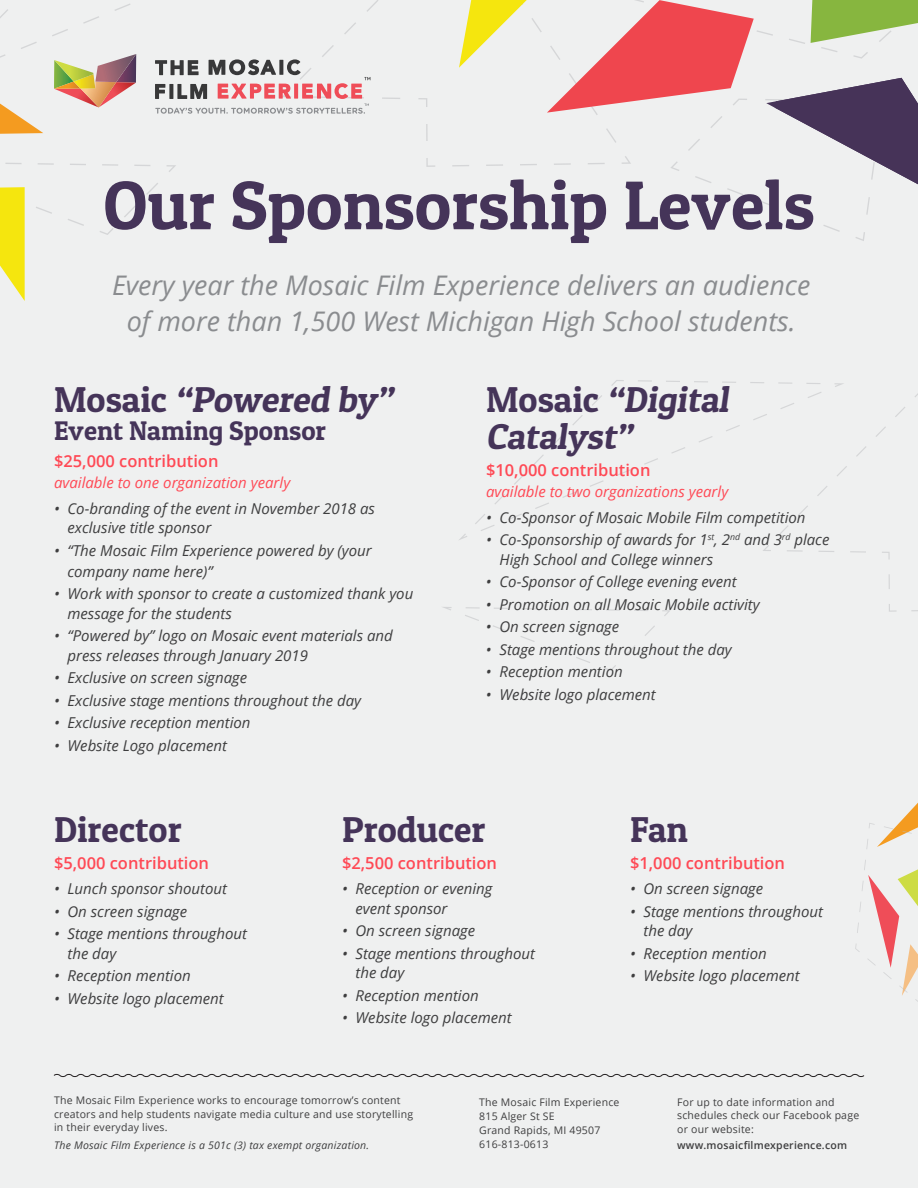
<style>
.page{position:relative;width:918px;height:1188px;background:#eff0f0}
.page>*{position:absolute;margin:0;border:0;box-sizing:border-box;transform-origin:0 0}
.t1{font:69px "Patua One";color:#453459}
.t2{font:36px/37.2px "Patua One";color:#453459}
.t3{font:italic 27px/36px "Open Sans";color:#8a8c8f;text-align:center}
.t4{font:27px "Patua One";color:#453459}
.t5{font:600 16.5px "Open Sans";color:#ff4955}
.t6{font:italic 15px/19.5px "Open Sans";color:#3e3e3f}
.t7{font:italic 15px "Open Sans";color:#ff4955}
.t8{font:10.5px/13.5px "Open Sans";letter-spacing:.02em;color:#3e3e3f}
.t9{font:italic 10.5px "Open Sans";letter-spacing:.02em;color:#3e3e3f}
.t10{font:600 10.5px "Open Sans";letter-spacing:.02em;color:#3e3e3f}
</style>
<div class="page">
<svg style="left:100px;top:228px;width:13px;height:7px"></svg>
<svg style="left:134px;top:165px;width:16px;height:1px"></svg>
<svg style="left:102px;top:164px;width:16px;height:2px"></svg>
<svg style="left:167px;top:165px;width:9px;height:7px"></svg>
<svg style="left:124px;top:183px;width:34px;height:34px"></svg>
<svg style="left:426px;top:158px;width:9px;height:9px"></svg>
<svg style="left:0;top:163px;width:86px;height:138px"></svg>
<svg style="left:452px;top:0;width:466px;height:241px"></svg>
<svg style="left:604px;top:665px;width:12px;height:6px"></svg>
<svg style="left:443px;top:607px;width:9px;height:3px"></svg>
<svg style="left:465px;top:607px;width:127px;height:56px"></svg>
<svg style="left:606px;top:609px;width:14px;height:2px"></svg>
<svg style="left:634px;top:610px;width:14px;height:1px"></svg>
<svg style="left:662px;top:610px;width:8px;height:6px"></svg>
<svg style="left:625px;top:626px;width:30px;height:30px"></svg>
<svg style="left:835px;top:383px;width:9px;height:4px"></svg>
<svg style="left:459px;top:534px;width:8px;height:6px"></svg>
<svg style="left:475px;top:395px;width:127px;height:129px"></svg>
<svg style="left:611px;top:380px;width:13px;height:6px"></svg>
<svg style="left:806px;top:383px;width:14px;height:1px"></svg>
<svg style="left:778px;top:382px;width:14px;height:2px"></svg>
<svg style="left:750px;top:382px;width:14px;height:1px"></svg>
<svg style="left:722px;top:381px;width:14px;height:2px"></svg>
<svg style="left:694px;top:381px;width:14px;height:1px"></svg>
<svg style="left:666px;top:381px;width:14px;height:1px"></svg>
<svg style="left:638px;top:380px;width:14px;height:2px"></svg>
<svg style="left:882px;top:552px;width:8px;height:7px"></svg>
<svg style="left:787px;top:550px;width:15px;height:2px"></svg>
<svg style="left:818px;top:551px;width:16px;height:1px"></svg>
<svg style="left:850px;top:551px;width:16px;height:2px"></svg>
<svg style="left:763px;top:545px;width:8px;height:6px"></svg>
<svg style="left:778px;top:407px;width:127px;height:129px"></svg>
<svg style="left:889px;top:604px;width:7px;height:8px"></svg>
<svg style="left:889px;top:574px;width:1px;height:15px"></svg>
<svg style="left:53px;top:803px;width:865px;height:275px"></svg>
<svg style="left:0;top:0;width:428px;height:141px"></svg>
<p class="t1" style="left:103px;top:162px;width:713px">Our Sponsorship Levels</p>
<p class="t3" style="left:112px;top:267px;width:700px">Every year the Mosaic Film Experience delivers an audience of more than 1,500 West Michigan High School students.</p>
<p class="t2" style="left:54px;top:380px;width:346px">M o s a i c “Powered by ”</p>
<p class="t4" style="left:54px;top:414px;width:274px">Event Naming Sponsor</p>
<p class="t5" style="left:54px;top:450px;width:166px">$25,000 contribution</p>
<p class="t7" style="left:54px;top:472px;width:238px">available to one organization yearly</p>
<p class="t6" style="left:68px;top:498px;width:309px;text-indent:-14px">• Co-branding of the event in November 2018 as exclusive title sponsor</p>
<p class="t6" style="left:68px;top:539px;width:306px;line-height:21px;text-indent:-14px">• “The Mosaic Film Experience powered by (your company name here)”</p>
<p class="t6" style="left:68px;top:583px;width:347px;text-indent:-14px">• Work with sponsor to create a customized thank you message for the students</p>
<p class="t6" style="left:68px;top:625px;width:327px;text-indent:-14px">• “Powered by” logo on Mosaic event materials and press releases through January 2019</p>
<p class="t6" style="left:54px;top:667px;width:195px">• Exclusive on screen signage</p>
<p class="t6" style="left:54px;top:690px;width:309px">• Exclusive stage mentions throughout the day</p>
<p class="t6" style="left:54px;top:712px;width:198px">• Exclusive reception mention</p>
<p class="t6" style="left:54px;top:735px;width:175px">• Website Logo placement</p>
<p class="t2" style="left:486px;top:380px;width:250px">M o s a i c “Digital<br>Catalyst”</p>
<p class="t5" style="left:486px;top:459px;width:166px">$10,000 contribution</p>
<p class="t7" style="left:486px;top:481px;width:244px">available to two organizations yearly</p>
<p class="t6" style="left:486px;top:507px;width:321px">• Co-Sponsor of Mosaic Mobile Film competition</p>
<p class="t6" style="left:499px;top:529px;width:331px;text-indent:-13px">• Co-Sponsorship of awards for 1<sup>st</sup>, 2<sup>nd</sup> and 3<sup>rd</sup> place<br>High School and College winners</p>
<p class="t6" style="left:486px;top:571px;width:252px">• Co-Sponsor of College evening event</p>
<p class="t6" style="left:486px;top:594px;width:275px">• Promotion on all Mosaic Mobile activity</p>
<p class="t6" style="left:486px;top:616px;width:135px">• On screen signage</p>
<p class="t6" style="left:486px;top:639px;width:247px">• Stage mentions throughout the day</p>
<p class="t6" style="left:486px;top:661px;width:138px">• Reception mention</p>
<p class="t6" style="left:486px;top:684px;width:171px">• Website logo placement</p>
<p class="t2" style="left:54px;top:810px;width:129px">Director</p>
<p class="t5" style="left:54px;top:852px;width:157px">$5,000 contribution</p>
<p class="t6" style="left:54px;top:879px;width:174px">• Lunch sponsor shoutout</p>
<p class="t6" style="left:54px;top:901px;width:135px">• On screen signage</p>
<p class="t6" style="left:68px;top:924px;width:181px;text-indent:-14px">• Stage mentions throughout the day</p>
<p class="t6" style="left:54px;top:966px;width:138px">• Reception mention</p>
<p class="t6" style="left:54px;top:988px;width:171px">• Website logo placement</p>
<p class="t2" style="left:342px;top:810px;width:145px">Producer</p>
<p class="t5" style="left:342px;top:852px;width:157px">$2,500 contribution</p>
<p class="t6" style="left:356px;top:879px;width:138px;text-indent:-14px">• Reception or evening event sponsor</p>
<p class="t6" style="left:342px;top:921px;width:135px">• On screen signage</p>
<p class="t6" style="left:356px;top:943px;width:181px;text-indent:-14px">• Stage mentions throughout the day</p>
<p class="t6" style="left:342px;top:985px;width:138px">• Reception mention</p>
<p class="t6" style="left:342px;top:1008px;width:171px">• Website logo placement</p>
<p class="t2" style="left:630px;top:810px;width:60px">Fan</p>
<p class="t5" style="left:630px;top:852px;width:157px">$1,000 contribution</p>
<p class="t6" style="left:630px;top:879px;width:135px">• On screen signage</p>
<p class="t6" style="left:644px;top:901px;width:181px;text-indent:-14px">• Stage mentions throughout the day</p>
<p class="t6" style="left:630px;top:943px;width:138px">• Reception mention</p>
<p class="t6" style="left:630px;top:966px;width:171px">• Website logo placement</p>
<p class="t8" style="left:54px;top:1093px;width:361px">The Mosaic Film Experience works to encourage tomorrow’s content creators and help students navigate media culture and use storytelling in their everyday lives.</p>
<p class="t9" style="left:54px;top:1138px;width:317px">The Mosaic Film Experience is a 501c (3) tax exempt organization.</p>
<p class="t8" style="left:479px;top:1095px;width:142px">The Mosaic Film Experience</p>
<p class="t8" style="left:479px;top:1109px;width:77px">815 Alger St SE</p>
<p class="t8" style="left:479px;top:1123px;width:123px">Grand Rapids, MI 49507</p>
<p class="t8" style="left:479px;top:1138px;width:71px">616-813-0613</p>
<p class="t8" style="left:677px;top:1095px;width:184px">For up to date information and schedules check our Facebook page or our website:</p>
<p class="t10" style="left:677px;top:1138px;width:171px">www.mosaicfilmexperience.com</p>
</div>
